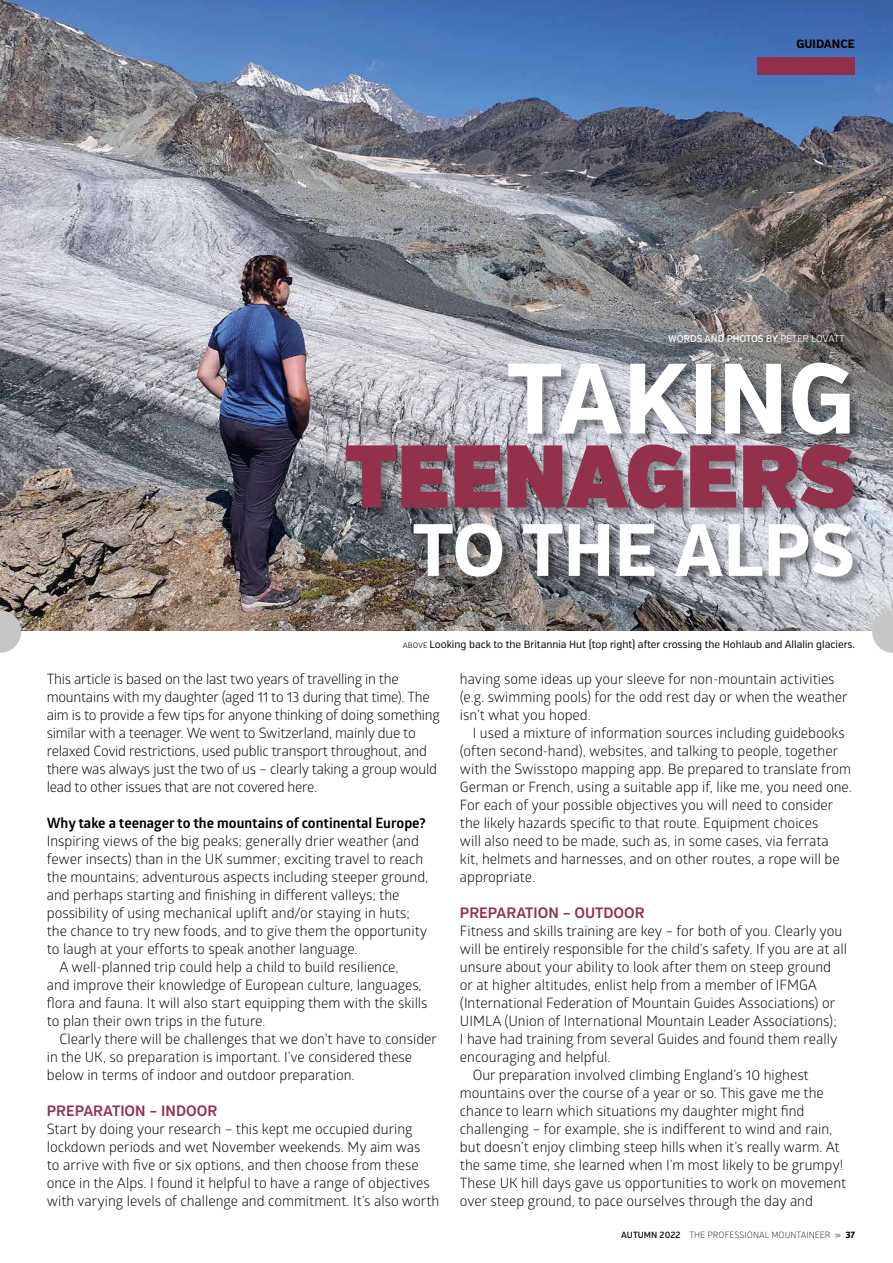
<style>
.page{position:relative;width:893px;height:1263px;background:#fff}
.page>*{position:absolute;margin:0;border:0;box-sizing:border-box;transform-origin:0 0}
.t1{font:700 99.75px "Verb Cond";color:#fff}
.t2{font:88.65px "Verb Cond Ultra";color:#93314c}
.t3{font:700 73.95px "Verb Cond";color:#fff}
.t4{font:600 15px "Verb Cond";color:#93314c}
.t5{font:14.25px/18px "Glober";color:#000}
.t6{font:700 14.25px "Glober";color:#000}
.t7{font:700 12px "Verb Cond";color:#000}
.t8{font:10.5px "Verb Cond";color:#000}
.t9{font:500 9.75px "Verb Cond";color:#fff}
.t10{font:200 9px "Verb Cond";color:#000}
.s1{font-weight:300}
.s2{font-weight:300;font-size:7.8px}
.s3{font-weight:500}
.s4{font-weight:600;color:#706f6f}
.s5{font-weight:700}
</style>
<div class="page">
<img style="left:0;top:0;width:893px;height:630px">
<div style="left:347px;top:365px;width:517px;height:222px;background:#000;opacity:.35"></div>
<div style="left:757px;top:57px;width:98px;height:17px;background:#93314c"></div>
<svg style="left:872px;top:610px;width:21px;height:43px"></svg>
<svg style="left:0;top:610px;width:21px;height:43px"></svg>
<p class="t7" style="left:796px;top:36px;width:60px">GUIDANCE</p>
<p class="t9" style="left:668px;top:333px;width:178px">WORDS AND PHOTOS BY <span class="s1">PETER LOVATT</span></p>
<h1 class="t1" style="left:507px;top:339px;width:349px">TAKING</h1>
<h2 class="t2" style="left:346px;top:422px;width:511px">TEENAGERS</h2>
<h3 class="t3" style="left:413px;top:505px;width:444px">TO THE ALPS</h3>
<p class="t8" style="left:403px;top:638px;width:454px"><span class="s2">ABOVE</span> Looking back to the Britannia Hut (top right) after crossing the Hohlaub and Allalin glaciers.</p>
<p class="t5" style="left:47px;top:669px;width:395px">This article is based on the last two years of travelling in the mountains with my daughter (aged 11 to 13 during that time). The aim is to provide a few tips for anyone thinking of doing something similar with a teenager. We went to Switzerland, mainly due to relaxed Covid restrictions, used public transport throughout, and there was always just the two of us – clearly taking a group would lead to other issues that are not covered here.</p>
<p class="t6" style="left:47px;top:813px;width:380px">Why take a teenager to the mountains of continental Europe?</p>
<p class="t5" style="left:47px;top:831px;width:374px">Inspiring views of the big peaks; generally drier weather (and</p>
<p class="t5" style="left:47px;top:849px;width:378px">fewer insects) than in the UK summer; exciting travel to reach</p>
<p class="t5" style="left:47px;top:867px;width:383px">the mountains; adventurous aspects including steeper ground,</p>
<p class="t5" style="left:47px;top:885px;width:354px">and perhaps starting and finishing in different valleys; the</p>
<p class="t5" style="left:47px;top:903px;width:365px">possibility of using mechanical uplift and/or staying in huts;</p>
<p class="t5" style="left:47px;top:921px;width:382px">the chance to try new foods, and to give them the opportunity</p>
<p class="t5" style="left:47px;top:939px;width:312px">to laugh at your efforts to speak another language.</p>
<p class="t5" style="left:60px;top:957px;width:340px">A well-planned trip could help a child to build resilience,</p>
<p class="t5" style="left:47px;top:975px;width:376px">and improve their knowledge of European culture, languages,</p>
<p class="t5" style="left:47px;top:993px;width:382px">flora and fauna. It will also start equipping them with the skills</p>
<p class="t5" style="left:47px;top:1011px;width:220px">to plan their own trips in the future.</p>
<p class="t5" style="left:60px;top:1029px;width:379px">Clearly there will be challenges that we don’t have to consider</p>
<p class="t5" style="left:47px;top:1047px;width:367px">in the UK, so preparation is important. I’ve considered these</p>
<p class="t5" style="left:47px;top:1065px;width:309px">below in terms of indoor and outdoor preparation.</p>
<p class="t4" style="left:47px;top:1102px;width:172px">PREPARATION – INDOOR</p>
<p class="t5" style="left:47px;top:1119px;width:394px">Start by doing your research – this kept me occupied during lockdown periods and wet November weekends. My aim was<br>to arrive with five or six options, and then choose from these once in the Alps. I found it helpful to have a range of objectives with varying levels of challenge and commitment. It’s also worth</p>
<p class="t5" style="left:460px;top:669px;width:389px">having some ideas up your sleeve for non-mountain activities (e.g. swimming pools) for the odd rest day or when the weather isn’t what you hoped.</p>
<p class="t5" style="left:460px;top:723px;width:393px;text-indent:13px">I used a mixture of information sources including guidebooks (often second-hand), websites, and talking to people, together with the Swisstopo mapping app. Be prepared to translate from German or French, using a suitable app if, like me, you need one.<br>For each of your possible objectives you will need to consider the likely hazards specific to that route. Equipment choices<br>will also need to be made, such as, in some cases, via ferrata<br>kit, helmets and harnesses, and on other routes, a rope will be appropriate.</p>
<p class="t4" style="left:460px;top:904px;width:186px">PREPARATION – OUTDOOR</p>
<p class="t5" style="left:460px;top:921px;width:384px">Fitness and skills training are key – for both of you. Clearly you</p>
<p class="t5" style="left:460px;top:939px;width:389px">will be entirely responsible for the child’s safety. If you are at all</p>
<p class="t5" style="left:460px;top:957px;width:373px">unsure about your ability to look after them on steep ground</p>
<p class="t5" style="left:460px;top:975px;width:359px">or at higher altitudes, enlist help from a member of IFMGA</p>
<p class="t5" style="left:460px;top:993px;width:377px">(International Federation of Mountain Guides Associations) or</p>
<p class="t5" style="left:460px;top:1011px;width:378px">UIMLA (Union of International Mountain Leader Associations);</p>
<p class="t5" style="left:460px;top:1029px;width:379px">I have had training from several Guides and found them really</p>
<p class="t5" style="left:460px;top:1047px;width:152px">encouraging and helpful.</p>
<p class="t5" style="left:473px;top:1065px;width:338px">Our preparation involved climbing England’s 10 highest</p>
<p class="t5" style="left:460px;top:1083px;width:365px">mountains over the course of a year or so. This gave me the</p>
<p class="t5" style="left:460px;top:1101px;width:346px">chance to learn which situations my daughter might find</p>
<p class="t5" style="left:460px;top:1119px;width:374px">challenging – for example, she is indifferent to wind and rain,</p>
<p class="t5" style="left:460px;top:1137px;width:381px">but doesn’t enjoy climbing steep hills when it’s really warm. At</p>
<p class="t5" style="left:460px;top:1155px;width:385px">the same time, she learned when I’m most likely to be grumpy!</p>
<p class="t5" style="left:460px;top:1173px;width:388px">These UK hill days gave us opportunities to work on movement</p>
<p class="t5" style="left:460px;top:1191px;width:355px">over steep ground, to pace ourselves through the day and</p>
<p class="t10" style="left:621px;top:1229px;width:235px"><span class="s3">AUTUMN 2022</span> THE PROFESSIONAL MOUNTAINEER <span class="s4">»</span> <span class="s5">37</span></p>
</div>
